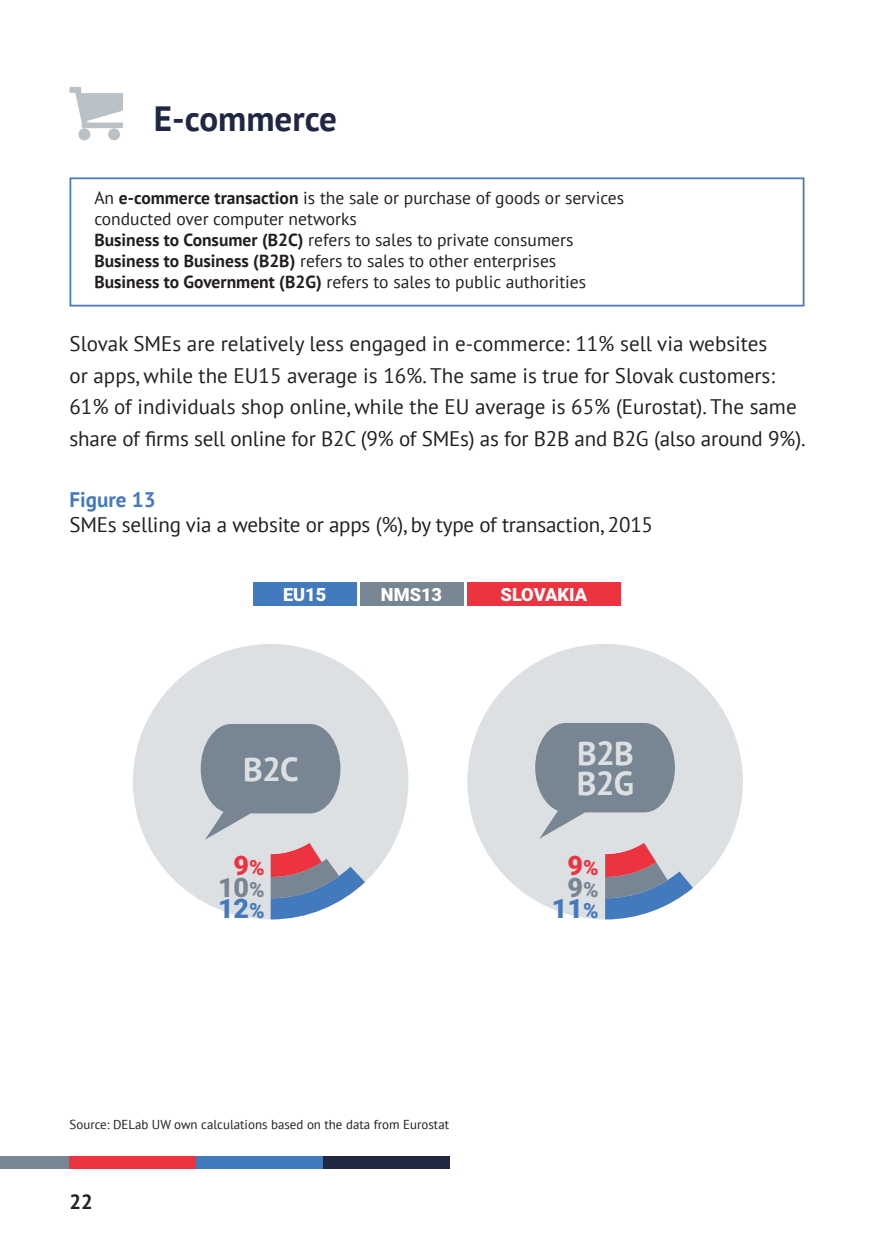
<style>
.page{position:relative;width:874px;height:1241px;background:#fff}
.page>*{position:absolute;margin:0;border:0;box-sizing:border-box;transform-origin:0 0}
.t1{font:700 35px "PT Sans";color:#1f2743}
.t2{font:700 33.25px/29.9px "PT Sans";letter-spacing:-.025em;color:#dde0e3}
.t3{font:900 26.95px/21.5px "Roboto";color:#788592}
.t4{font:900 26.95px/21.5px "Roboto";color:#4379bd;text-align:center}
.t5{font:900 26.95px "Roboto";color:#ee3340}
.t6{font:21px/31.5px "PT Sans";color:#231f20}
.t7{font:700 21px "PT Sans";color:#4379bd}
.t8{font:700 20.47px "PT Sans";color:#231f20}
.t9{font:900 18.2px "Roboto";color:#fff}
.t10{font:17.5px/21px "PT Sans";color:#231f20}
.t11{font:12.95px "PT Sans";color:#231f20}
.s1{font-weight:700}
.s2{font-size:20.82px}
.s3{color:#4379bd}
.s4{font-size:20.82px;color:#4379bd}
.s5{color:#788592}
.s6{font-size:20.82px;color:#788592}
</style>
<div class="page">
<div style="left:0;top:1156px;width:69px;height:12px;background:#788592"></div>
<div style="left:69px;top:1156px;width:127px;height:12px;background:#ee3340"></div>
<div style="left:196px;top:1156px;width:126px;height:12px;background:#4379bd"></div>
<div style="left:322px;top:1156px;width:127px;height:12px;background:#1f2743"></div>
<div style="left:133px;top:643px;width:275px;height:276px;background:#dde0e3;border-radius:50%"></div>
<div style="left:467px;top:643px;width:275px;height:276px;background:#dde0e3;border-radius:50%"></div>
<svg style="left:201px;top:724px;width:164px;height:195px"></svg>
<svg style="left:535px;top:723px;width:157px;height:196px"></svg>
<div style="left:69px;top:177px;width:735px;height:129px;border:2px solid #4379bd"></div>
<svg style="left:69px;top:87px;width:54px;height:53px"></svg>
<div style="left:253px;top:582px;width:103px;height:23px;background:#4379bd"></div>
<div style="left:360px;top:582px;width:103px;height:23px;background:#788592"></div>
<div style="left:466px;top:582px;width:154px;height:23px;background:#ee3340"></div>
<h1 class="t1" style="left:154px;top:106px;width:184px">E- commerce</h1>
<p class="t10" style="left:94px;top:188px;width:531px">An <span class="s1">e-commerce transaction</span> is the sale or purchase of goods or services conducted over computer networks<br><span class="s1">Business to Consumer (B2C)</span> refers to sales to private consumers <span class="s1">Business to Business (B2B)</span> refers to sales to other enterprises <span class="s1">Business to Government (B2G)</span> refers to sales to public authorities</p>
<p class="t6" style="left:69px;top:328px;width:737px">Slovak SMEs are relatively less engaged in e-commerce: 11% sell via websites<br>or apps, while the EU15 average is 16%. The same is true for Slovak customers:<br>61% of individuals shop online, while the EU average is 65% (Eurostat). The same share of firms sell online for B2C (9% of SMEs) as for B2B and B2G (also around 9%).</p>
<p class="t7" style="left:69px;top:492px;width:88px">Figure 13</p>
<p class="t6" style="left:69px;top:508px;width:584px">SMEs selling via a website or apps (%), by type of transaction, 2015</p>
<p class="t9" style="left:283px;top:584px;width:45px">EU15</p>
<p class="t9" style="left:381px;top:584px;width:63px">NMS13</p>
<p class="t9" style="left:500px;top:584px;width:88px">SLOVAKIA</p>
<h2 class="t2" style="left:243px;top:754px;width:57px">B2C</h2>
<p class="t5" style="left:233px;top:849px;width:33px">9<span class="s2">%</span></p>
<p class="t3" style="left:218px;top:876px;width:48px">10<span class="s2">%<br></span><span class="s3">12</span><span class="s4">%</span></p>
<p class="t11" style="left:69px;top:1116px;width:381px">Source: DELab UW own calculations based on the data from Eurostat</p>
<p class="t8" style="left:69px;top:1194px;width:25px">22</p>
<h2 class="t2" style="left:576px;top:738px;width:59px">B2B<br>B2G</h2>
<p class="t5" style="left:567px;top:849px;width:33px">9<span class="s2">%</span></p>
<p class="t4" style="left:551px;top:876px;width:48px"><span class="s5">9</span><span class="s6">%<br></span>11<span class="s2">%</span></p>
</div>
